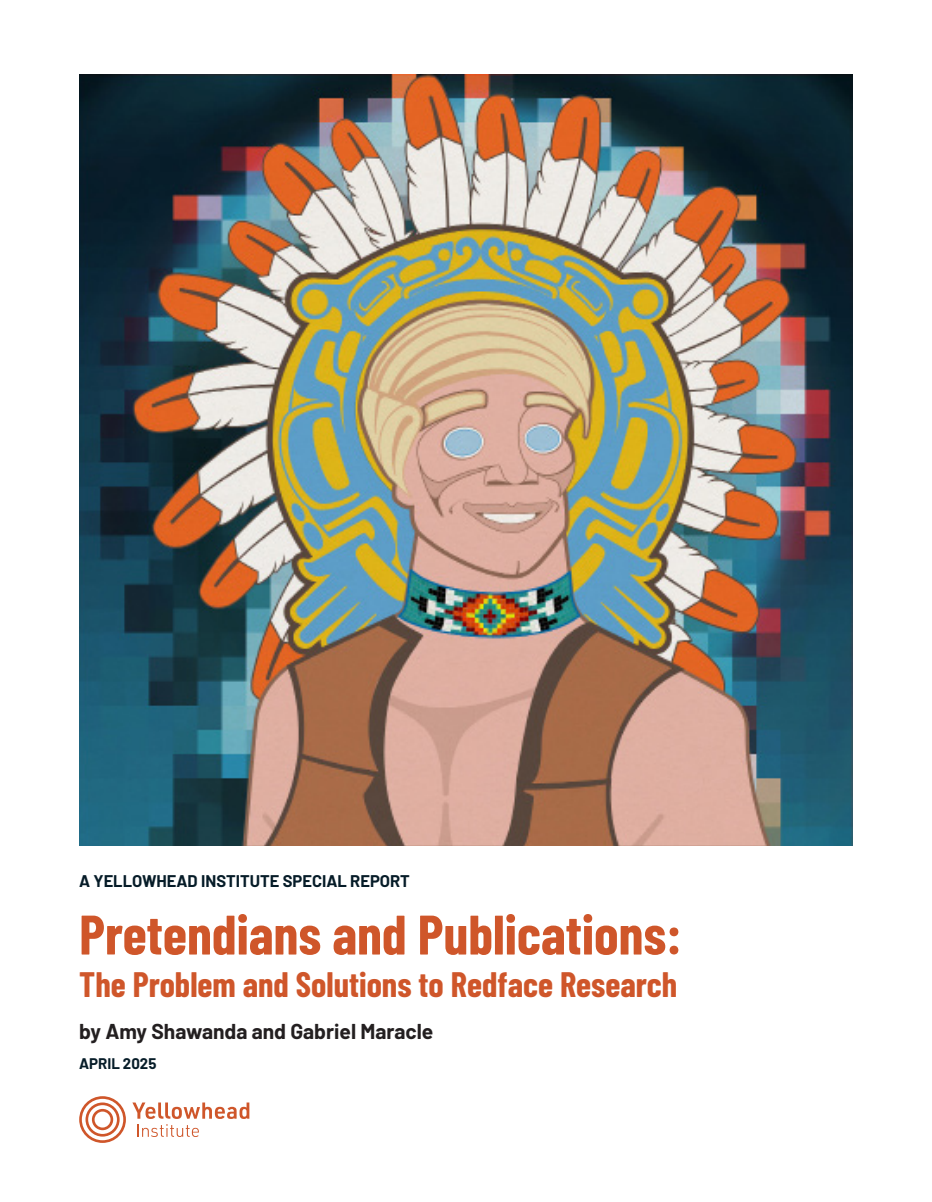
<style>
.page{position:relative;width:932px;height:1202px;background:#fff}
.page>*{position:absolute;margin:0;border:0;box-sizing:border-box;transform-origin:0 0}
.t1{font:700 55.5px "Barlow Condensed";color:#cf562a}
.t2{font:700 34.5px "Barlow Condensed";color:#cf562a}
.t3{font:700 21px "Barlow";color:#231f20}
.Normal_Text{font:700 16.5px "Barlow";color:#061c28}
.Normal_Text-2{font:700 15px "Barlow";color:#061c28}
</style>
<div class="page">
<img style="left:79px;top:74px;width:773px;height:771px">
<svg style="left:132px;top:1102px;width:117px;height:16px"></svg>
<svg style="left:137px;top:1124px;width:62px;height:13px"></svg>
<svg style="left:79px;top:1096px;width:47px;height:46px"></svg>
<p class="Normal_Text" style="left:79px;top:869px;width:332px">A YELLOWHEAD INSTITUTE SPECIAL REPORT</p>
<p class="t1" style="left:79px;top:895px;width:604px">Pretendians and Publications:</p>
<p class="t2" style="left:79px;top:959px;width:599px">The Problem and Solutions to Redface Research</p>
<p class="t3" style="left:79px;top:1015px;width:356px">by Amy Shawanda and Gabriel Maracle</p>
<p class="Normal_Text-2" style="left:79px;top:1052px;width:79px">APRIL 2025</p>
</div>
